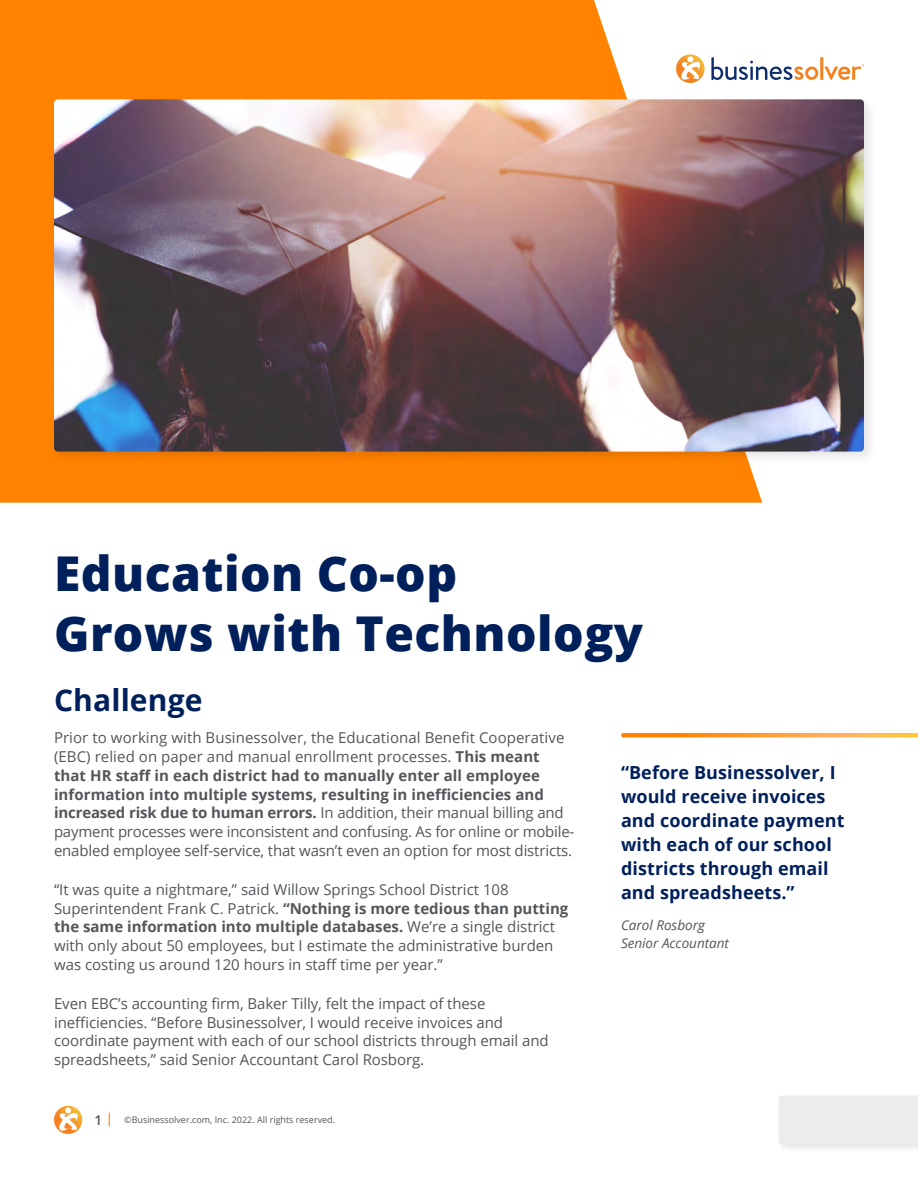
<style>
.page{position:relative;width:918px;height:1188px;background:#fff}
.page>*{position:absolute;margin:0;border:0;box-sizing:border-box;transform-origin:0 0}
.t1{font:800 48px/60px "Open Sans";letter-spacing:.01em;color:#00205b}
.t2{font:700 30px "Open Sans";letter-spacing:.005em;color:#00205b}
.t3{font:700 18px/24px "Open Sans";letter-spacing:.005em;color:#00205b}
.t4{font:15px/18.8px "Open Sans";letter-spacing:-.005em;color:#53565a}
.t5{font:italic 13.5px/18px "Open Sans";color:#53565a}
.t6{font:9px "Open Sans";color:#53565a}
.s1{font-weight:700}
.s2{font-weight:600;font-size:13.5px}
.s3{font-weight:600;font-size:13.5px;color:#ff8200}
</style>
<div class="page">
<div style="left:777px;top:1093px;width:141px;height:60px;background:#000;opacity:.1"></div>
<div style="left:779px;top:1096px;width:139px;height:48px;background:#ececeb"></div>
<svg style="left:54px;top:1106px;width:28px;height:28px"></svg>
<svg style="left:0;top:0;width:762px;height:503px;background:#ff8f1b"></svg>
<div style="left:50px;top:96px;width:827px;height:368px;background:#000;opacity:.1"></div>
<img style="left:54px;top:99px;width:810px;height:353px">
<svg style="left:623px;top:733px;width:295px;height:4px"></svg>
<svg style="left:711px;top:57px;width:107px;height:23px"></svg>
<hr style="left:820px;top:57px;width:3px;height:23px;background:#f58220">
<svg style="left:676px;top:54px;width:29px;height:29px"></svg>
<svg style="left:825px;top:64px;width:39px;height:16px"></svg>
<h1 class="t1" style="left:54px;top:541px;width:591px">Education Co-op<br>Grows with Technology</h1>
<h2 class="t2" style="left:54px;top:679px;width:150px">Challenge</h2>
<p class="t4" style="left:54px;top:728px;width:522px">Prior to working with Businessolver, the Educational Benefit Cooperative (EBC) relied on paper and manual enrollment processes. <span class="s1">This meant that HR staff in each district had to manually enter all employee information into multiple systems, resulting in inefficiencies and increased risk due to human errors.</span> In addition, their manual billing and payment processes were inconsistent and confusing. As for online or mobile&shy;enabled employee self-service, that wasn’t even an option for most districts.</p>
<p class="t4" style="left:54px;top:880px;width:516px">“It was quite a nightmare,” said Willow Springs School District 108<br>Superintendent Frank C. Patrick. <span class="s1">“Nothing is more tedious than putting the same information into multiple databases.</span> We’re a single district with only about 50 employees, but I estimate the administrative burden was costing us around 120 hours in staff time per year.”</p>
<p class="t4" style="left:54px;top:994px;width:496px">Even EBC’s accounting firm, Baker Tilly, felt the impact of these inefficiencies. “Before Businessolver, I would receive invoices and coordinate payment with each of our school districts through email and spreadsheets,” said Senior Accountant Carol Rosborg.</p>
<p class="t6" style="left:94px;top:1114px;width:242px"><span class="s2">1</span> <span class="s3">|</span> ©Businessolver.com, Inc. 2022. All rights reserved.</p>
<p class="t3" style="left:621px;top:760px;width:225px">“Before Businessolver, I would receive invoices and coordinate payment with each of our school districts through email and spreadsheets.”</p>
<p class="t5" style="left:621px;top:916px;width:110px">Carol Rosborg<br>Senior Accountant</p>
</div>
